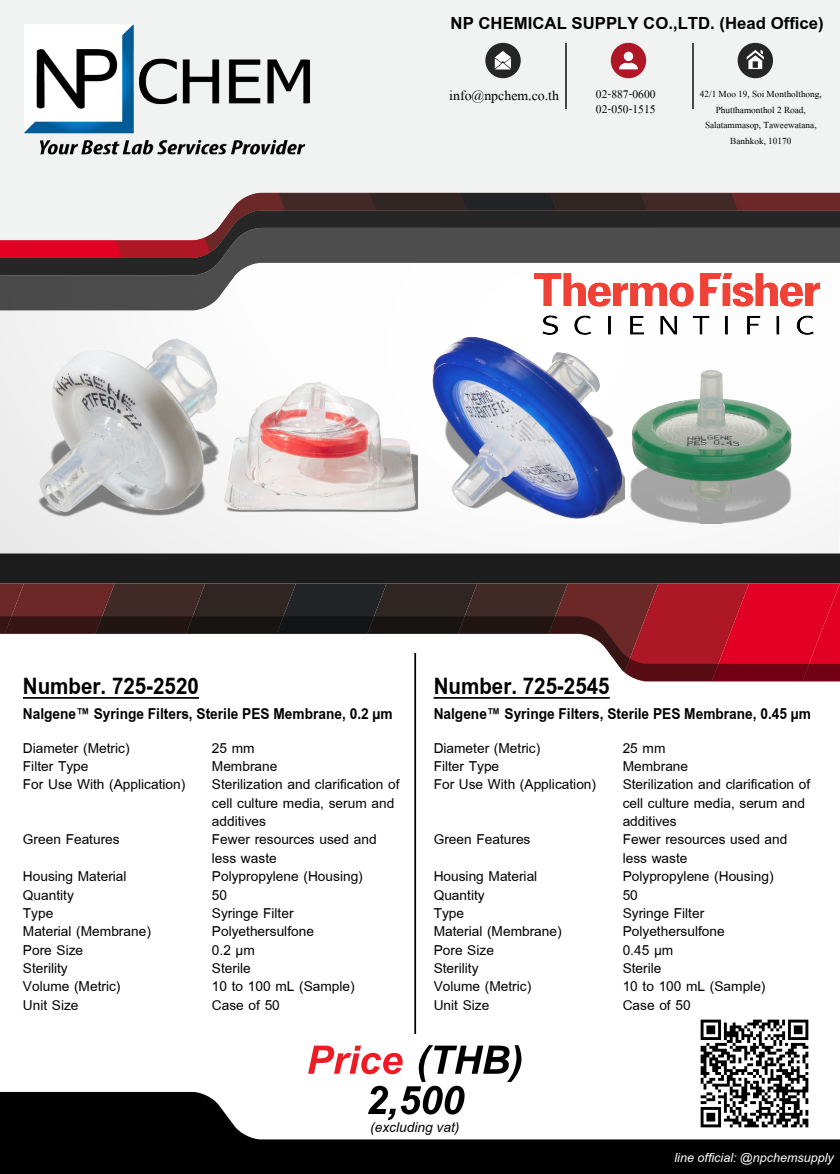
<style>
.page{position:relative;width:840px;height:1174px;background:#fff}
.page>*{position:absolute;margin:0;border:0;box-sizing:border-box;transform-origin:0 0}
.t1{font:italic 700 60.2px "Browallia UPC";color:#ed1c24}
.t2{font:italic 700 60.2px "Browallia UPC";color:#000}
.t3{font:700 34.65px "Browallia New";color:#000;scale:.91 1}
.t4{font:700 25.72px "Browallia UPC";color:#000}
.t5{font:700 23.1px "Browallia New";color:#000;scale:.91 1}
.t6{font:21px/18.4px "Browallia New";color:#000}
.t7{font:21px "Angsana New";color:#000}
.t8{font:italic 21px "Browallia UPC";color:#000}
.t9{font:italic 19.25px "Browallia UPC";color:#fff}
.t10{font:17.5px/15.8px "Angsana New";color:#000}
.t11{font:14px/15.8px "Angsana New";color:#000;text-align:center}
.s1{color:#000}
</style>
<div class="page">
<svg style="left:0;top:310px;width:839px;height:243px"></svg>
<svg style="left:358px;top:310px;width:375px;height:225px"></svg>
<img style="left:30px;top:328px;width:195px;height:194px">
<img style="left:223px;top:342px;width:194px;height:195px">
<img style="left:430px;top:333px;width:194px;height:194px">
<img style="left:611px;top:346px;width:195px;height:178px">
<svg style="left:0;top:1092px;width:840px;height:82px;fill:#000"></svg>
<div style="left:0;top:0;width:840px;height:193px;background:#f1f2f2"></div>
<svg style="left:0;top:553px;width:840px;height:63px;background:#432224"></svg>
<svg style="left:0;top:616px;width:840px;height:65px"></svg>
<svg style="left:0;top:193px;width:840px;height:35px"></svg>
<svg style="left:0;top:228px;width:840px;height:82px;fill:#4e4d4d"></svg>
<div style="left:611px;top:43px;width:35px;height:35px;background:#ae1725;border-radius:50%"></div>
<div style="left:624px;top:52px;width:9px;height:9px;background:#fff;border-radius:50%"></div>
<svg style="left:619px;top:63px;width:19px;height:6px"></svg>
<div style="left:485px;top:43px;width:36px;height:35px;background:#262626;border-radius:50%"></div>
<svg style="left:495px;top:51px;width:16px;height:18px"></svg>
<div style="left:738px;top:43px;width:35px;height:35px;background:#262626;border-radius:50%"></div>
<svg style="left:747px;top:50px;width:17px;height:19px"></svg>
<hr style="left:565px;top:43px;width:2px;height:65px;background:#464749">
<hr style="left:692px;top:43px;width:1px;height:65px;background:#464749">
<img style="left:1px;top:0;width:342px;height:184px">
<img style="left:523px;top:261px;width:308px;height:85px">
<hr style="left:414px;top:653px;width:2px;height:381px;background:#000">
<hr style="left:23px;top:697px;width:176px;height:2px;background:#000">
<hr style="left:434px;top:697px;width:176px;height:2px;background:#000">
<img style="left:689px;top:1019px;width:131px;height:120px">
<p class="t4" style="left:451px;top:6px;width:375px">NP CHEMICAL SUPPLY CO.,LTD. (Head Office)</p>
<p class="t10" style="left:596px;top:85px;width:61px">02-887-0600<br>02-050-1515</p>
<p class="t7" style="left:449px;top:80px;width:111px">info@npchem.co.th</p>
<p class="t11" style="left:700px;top:85px;width:123px">42/1 Moo 19, Soi Montholthong,<br>Phutthamonthol 2 Road,<br>Salatammasop, Taweewatana,<br>Banhkok, 10170</p>
<h2 class="t3" style="left:23px;top:664px;width:195px">Number. 725-2520</h2>
<p class="t5" style="left:23px;top:699px;width:408px">Nalgene™ Syringe Filters, Sterile PES Membrane, 0.2 µm</p>
<p class="t5" style="left:434px;top:699px;width:416px">Nalgene™ Syringe Filters, Sterile PES Membrane, 0.45 µm</p>
<h2 class="t3" style="left:434px;top:664px;width:195px">Number. 725-2545</h2>
<p class="t6" style="left:23px;top:738px;width:108px">Diameter (Metric)</p>
<p class="t6" style="left:212px;top:738px;width:44px">25 mm</p>
<p class="t6" style="left:23px;top:757px;width:67px">Filter Type</p>
<p class="t6" style="left:212px;top:757px;width:67px">Membrane</p>
<p class="t6" style="left:23px;top:775px;width:164px">For Use With (Application)</p>
<p class="t6" style="left:212px;top:775px;width:189px">Sterilization and clarification of cell culture media, serum and additives</p>
<p class="t6" style="left:23px;top:830px;width:98px">Green Features</p>
<p class="t6" style="left:212px;top:830px;width:166px">Fewer resources used and less waste</p>
<p class="t6" style="left:23px;top:867px;width:105px">Housing Material</p>
<p class="t6" style="left:212px;top:867px;width:152px">Polypropylene (Housing)</p>
<p class="t6" style="left:23px;top:885px;width:53px">Quantity</p>
<p class="t6" style="left:212px;top:885px;width:17px">50</p>
<p class="t6" style="left:23px;top:904px;width:32px">Type</p>
<p class="t6" style="left:212px;top:904px;width:83px">Syringe Filter</p>
<p class="t6" style="left:23px;top:922px;width:130px">Material (Membrane)</p>
<p class="t6" style="left:212px;top:922px;width:104px">Polyethersulfone</p>
<p class="t6" style="left:23px;top:940px;width:62px">Pore Size</p>
<p class="t6" style="left:212px;top:940px;width:45px">0.2 µm</p>
<p class="t6" style="left:23px;top:959px;width:46px">Sterility</p>
<p class="t6" style="left:212px;top:959px;width:40px">Sterile</p>
<p class="t6" style="left:23px;top:977px;width:99px">Volume (Metric)</p>
<p class="t6" style="left:212px;top:977px;width:144px">10 to 100 mL (Sample)</p>
<p class="t6" style="left:23px;top:995px;width:57px">Unit Size</p>
<p class="t6" style="left:212px;top:995px;width:69px">Case of 50</p>
<p class="t6" style="left:434px;top:738px;width:108px">Diameter (Metric)</p>
<p class="t6" style="left:623px;top:738px;width:44px">25 mm</p>
<p class="t6" style="left:434px;top:757px;width:67px">Filter Type</p>
<p class="t6" style="left:623px;top:757px;width:67px">Membrane</p>
<p class="t6" style="left:434px;top:775px;width:164px">For Use With (Application)</p>
<p class="t6" style="left:623px;top:775px;width:189px">Sterilization and clarification of cell culture media, serum and additives</p>
<p class="t6" style="left:434px;top:830px;width:98px">Green Features</p>
<p class="t6" style="left:623px;top:830px;width:166px">Fewer resources used and less waste</p>
<p class="t6" style="left:434px;top:867px;width:105px">Housing Material</p>
<p class="t6" style="left:623px;top:867px;width:152px">Polypropylene (Housing)</p>
<p class="t6" style="left:434px;top:885px;width:53px">Quantity</p>
<p class="t6" style="left:623px;top:885px;width:17px">50</p>
<p class="t6" style="left:434px;top:904px;width:32px">Type</p>
<p class="t6" style="left:623px;top:904px;width:83px">Syringe Filter</p>
<p class="t6" style="left:434px;top:922px;width:130px">Material (Membrane)</p>
<p class="t6" style="left:623px;top:922px;width:104px">Polyethersulfone</p>
<p class="t6" style="left:434px;top:940px;width:62px">Pore Size</p>
<p class="t6" style="left:623px;top:940px;width:52px">0.45 µm</p>
<p class="t6" style="left:434px;top:959px;width:46px">Sterility</p>
<p class="t6" style="left:623px;top:959px;width:40px">Sterile</p>
<p class="t6" style="left:434px;top:977px;width:99px">Volume (Metric)</p>
<p class="t6" style="left:623px;top:977px;width:144px">10 to 100 mL (Sample)</p>
<p class="t6" style="left:434px;top:995px;width:57px">Unit Size</p>
<p class="t6" style="left:623px;top:995px;width:69px">Case of 50</p>
<h1 class="t1" style="left:307px;top:1021px;width:218px">Price <span class="s1">(THB)</span></h1>
<h1 class="t2" style="left:366px;top:1061px;width:100px">2,500</h1>
<p class="t8" style="left:370px;top:1114px;width:91px">(excluding vat)</p>
<p class="t9" style="left:674px;top:1145px;width:161px">line official: @npchemsupply</p>
</div>
